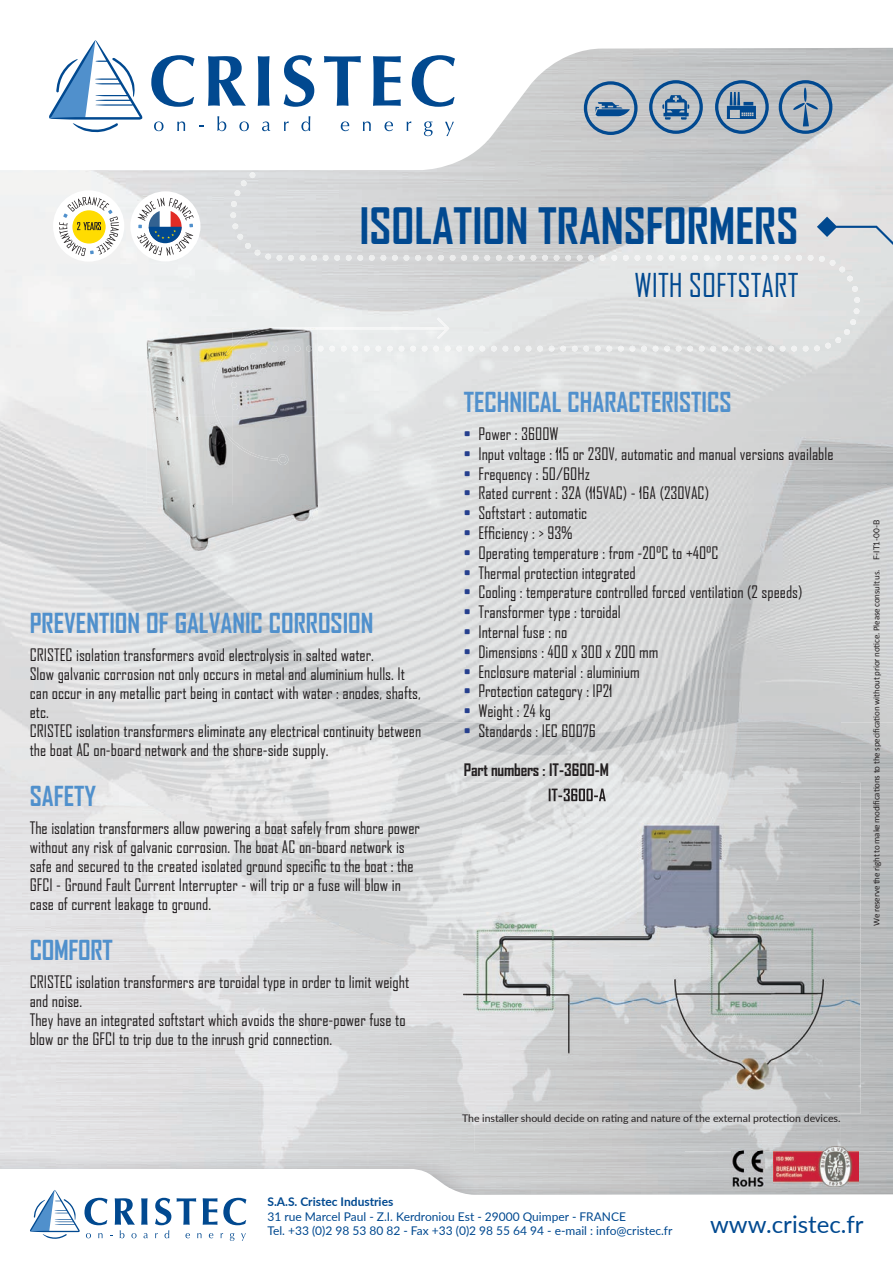
<style>
.page{position:relative;width:893px;height:1263px;background:#fff}
.page>*{position:absolute;margin:0;border:0;box-sizing:border-box;transform-origin:0 0}
.t1{font:700 48px "Agency FB";color:#014990}
.t2{font:31.5px "Agency FB";color:#014990}
.t3{font:700 26.4px "Agency FB";color:#5090cc}
.t4{font:24px "Lato";color:#014990}
.t5{font:16.5px/18.9px "Agency FB";color:#231f20}
.t6{font:700 16.5px "Agency FB";letter-spacing:-.015em;color:#231f20}
.t7{font:12px/14.4px "Lato";color:#014990}
.t8{font:700 12px "Lato";color:#014990}
.t9{font:10.5px "Lato";color:#231f20}
.t10{font:9px "Calibri";letter-spacing:-.02em;color:#231f20}
.s1{color:#253f8e}
.s2{font-family:"Lato";font-size:8.25px}
</style>
<div class="page">
<img style="left:0;top:170px;width:893px;height:981px">
<img style="left:56px;top:723px;width:471px;height:107px">
<img style="left:527px;top:723px;width:314px;height:60px">
<img style="left:841px;top:723px;width:52px;height:446px">
<img style="left:56px;top:830px;width:314px;height:339px">
<img style="left:370px;top:830px;width:94px;height:160px">
<img style="left:370px;top:990px;width:104px;height:161px">
<img style="left:474px;top:1113px;width:367px;height:38px">
<svg style="left:157px;top:47px;width:736px;height:123px"></svg>
<svg style="left:49px;top:40px;width:94px;height:93px"></svg>
<svg style="left:151px;top:55px;width:44px;height:52px"></svg>
<svg style="left:208px;top:56px;width:38px;height:50px"></svg>
<svg style="left:258px;top:56px;width:12px;height:50px"></svg>
<svg style="left:284px;top:55px;width:30px;height:52px"></svg>
<svg style="left:324px;top:56px;width:37px;height:50px"></svg>
<svg style="left:373px;top:56px;width:28px;height:50px"></svg>
<svg style="left:412px;top:55px;width:43px;height:52px"></svg>
<svg style="left:154px;top:121px;width:10px;height:10px"></svg>
<svg style="left:177px;top:121px;width:8px;height:10px"></svg>
<svg style="left:217px;top:116px;width:9px;height:15px"></svg>
<svg style="left:239px;top:121px;width:10px;height:10px"></svg>
<svg style="left:262px;top:121px;width:8px;height:10px"></svg>
<svg style="left:284px;top:121px;width:5px;height:10px"></svg>
<svg style="left:301px;top:116px;width:9px;height:15px"></svg>
<svg style="left:341px;top:121px;width:8px;height:10px"></svg>
<svg style="left:363px;top:121px;width:8px;height:10px"></svg>
<svg style="left:384px;top:121px;width:9px;height:10px"></svg>
<svg style="left:407px;top:121px;width:4px;height:10px"></svg>
<svg style="left:424px;top:121px;width:9px;height:15px"></svg>
<svg style="left:445px;top:122px;width:9px;height:14px"></svg>
<img style="left:0;top:1151px;width:105px;height:18px">
<svg style="left:155px;top:1169px;width:738px;height:71px"></svg>
<svg style="left:177px;top:1198px;width:19px;height:27px"></svg>
<svg style="left:203px;top:1198px;width:43px;height:27px"></svg>
<svg style="left:30px;top:1190px;width:118px;height:49px"></svg>
<svg style="left:155px;top:1198px;width:16px;height:40px"></svg>
<svg style="left:185px;top:1233px;width:5px;height:5px"></svg>
<svg style="left:197px;top:1233px;width:4px;height:5px"></svg>
<svg style="left:209px;top:1233px;width:4px;height:5px"></svg>
<svg style="left:230px;top:1233px;width:4px;height:8px"></svg>
<svg style="left:241px;top:1233px;width:5px;height:8px"></svg>
<img style="left:147px;top:328px;width:171px;height:222px">
<img style="left:215px;top:328px;width:15px;height:44px">
<img style="left:212px;top:372px;width:53px;height:87px">
<svg style="left:265px;top:454px;width:23px;height:11px"></svg>
<svg style="left:230px;top:172px;width:663px;height:238px;background:#dadbdb"></svg>
<svg style="left:584px;top:81px;width:54px;height:54px;background:#8fa4b8"></svg>
<svg style="left:779px;top:80px;width:53px;height:54px;background:#90a2b4"></svg>
<svg style="left:649px;top:80px;width:54px;height:54px;background:#8aa0b6"></svg>
<svg style="left:715px;top:80px;width:54px;height:54px;background:#839bb2"></svg>
<img style="left:464px;top:783px;width:397px;height:47px">
<img style="left:464px;top:1090px;width:49px;height:23px">
<img style="left:811px;top:830px;width:50px;height:283px">
<img style="left:513px;top:1090px;width:298px;height:23px">
<img style="left:464px;top:788px;width:142px;height:13px">
<img style="left:464px;top:823px;width:396px;height:267px">
<img style="left:773px;top:1146px;width:86px;height:40px">
<img style="left:731px;top:1148px;width:34px;height:42px">
<svg style="left:554px;top:449px;width:8px;height:5px"></svg>
<svg style="left:588px;top:488px;width:8px;height:6px"></svg>
<svg style="left:638px;top:488px;width:4px;height:6px"></svg>
<svg style="left:608px;top:686px;width:4px;height:6px"></svg>
<div style="left:53px;top:190px;width:71px;height:72px;background:#fff;border-radius:50%"></div>
<svg style="left:59px;top:197px;width:60px;height:59px"></svg>
<div style="left:130px;top:191px;width:70px;height:70px;background:#fff;border-radius:50%"></div>
<svg style="left:137px;top:198px;width:57px;height:58px"></svg>
<h1 class="t1" style="left:359px;top:196px;width:440px">ISOLATION TRANSFORMERS</h1>
<h2 class="t2" style="left:634px;top:266px;width:165px">WITH SOFTSTART</h2>
<h3 class="t3" style="left:30px;top:607px;width:345px">PREVENTION OF GALVANIC CORROSION</h3>
<p class="t5" style="left:30px;top:645px;width:393px">CRISTEC isolation transformers avoid electrolysis in salted water.<br>Slow galvanic corrosion not only occurs in metal and aluminium hulls. It can occur in any metallic part being in contact with water : anodes, shafts, etc.<br>CRISTEC isolation transformers eliminate any electrical continuity between the boat AC on-board network and the shore-side supply.</p>
<h3 class="t3" style="left:30px;top:780px;width:68px">SAFETY</h3>
<p class="t5" style="left:30px;top:818px;width:392px">The isolation transformers allow powering a boat safely from shore power without any risk of galvanic corrosion. The boat AC on-board network is safe and secured to the created isolated ground specific to the boat : the GFCI - Ground Fault Current Interrupter - will trip or a fuse will blow in case of current leakage to ground.</p>
<h3 class="t3" style="left:30px;top:934px;width:84px">COMFORT</h3>
<p class="t5" style="left:30px;top:972px;width:381px">CRISTEC isolation transformers are toroidal type in order to limit weight and noise.<br>They have an integrated softstart which avoids the shore-power fuse to blow or the GFCI to trip due to the inrush grid connection.</p>
<h3 class="t3" style="left:464px;top:385px;width:269px">TECHNICAL CHARACTERISTICS</h3>
<p class="t5" style="left:464px;top:424px;width:96px"><span class="s1">•</span> Power : 3600W</p>
<p class="t5" style="left:464px;top:444px;width:371px"><span class="s1">•</span> Input voltage : 115 or 230V, automatic and manual versions available</p>
<p class="t5" style="left:464px;top:464px;width:128px"><span class="s1">•</span> Frequency : 50/60Hz</p>
<p class="t5" style="left:464px;top:483px;width:247px"><span class="s1">•</span> Rated current : 32A (115VAC) - 16A (230VAC)</p>
<p class="t5" style="left:464px;top:503px;width:125px"><span class="s1">•</span> Softstart : automatic</p>
<p class="t5" style="left:464px;top:523px;width:110px"><span class="s1">•</span> Efficiency : &gt; 93%</p>
<p class="t5" style="left:464px;top:543px;width:256px"><span class="s1">•</span> Operating temperature : from -20°C to +40°C</p>
<p class="t5" style="left:464px;top:563px;width:173px"><span class="s1">•</span> Thermal protection integrated</p>
<p class="t5" style="left:464px;top:582px;width:340px"><span class="s1">•</span> Cooling : temperature controlled forced ventilation (2 speeds)</p>
<p class="t5" style="left:464px;top:602px;width:158px"><span class="s1">•</span> Transformer type : toroidal</p>
<p class="t5" style="left:464px;top:622px;width:105px"><span class="s1">•</span> Internal fuse : no</p>
<p class="t5" style="left:464px;top:642px;width:196px"><span class="s1">•</span> Dimensions : 400 x 300 x 200 mm</p>
<p class="t5" style="left:464px;top:662px;width:177px"><span class="s1">•</span> Enclosure material : aluminium</p>
<p class="t5" style="left:464px;top:681px;width:150px"><span class="s1">•</span> Protection category : IP21</p>
<p class="t5" style="left:464px;top:701px;width:89px"><span class="s1">•</span> Weight : 24 kg</p>
<p class="t5" style="left:464px;top:721px;width:133px"><span class="s1">•</span> Standards : IEC 60076</p>
<p class="t6" style="left:464px;top:759px;width:147px">Part numbers : IT-3600-M</p>
<p class="t10" style="left:871px;top:926px;width:407px;rotate:-90deg">We reserve the right to make modifications to the specification without prior notice. Please consult us. <span class="s2">F-IT1-00-B</span></p>
<p class="t9" style="left:462px;top:1111px;width:380px">The installer should decide on rating and nature of the external protection devices.</p>
<p class="t8" style="left:267px;top:1193px;width:127px">S.A.S. Cristec Industries</p>
<p class="t7" style="left:267px;top:1208px;width:407px">31 rue Marcel Paul - Z.I. Kerdroniou Est - 29000 Quimper - FRANCE<br>Tel. +33 (0)2 98 53 80 82 - Fax +33 (0)2 98 55 64 94 - e-mail : info@cristec.fr</p>
<h3 class="t4" style="left:710px;top:1207px;width:155px">www.cristec.fr</h3>
</div>
